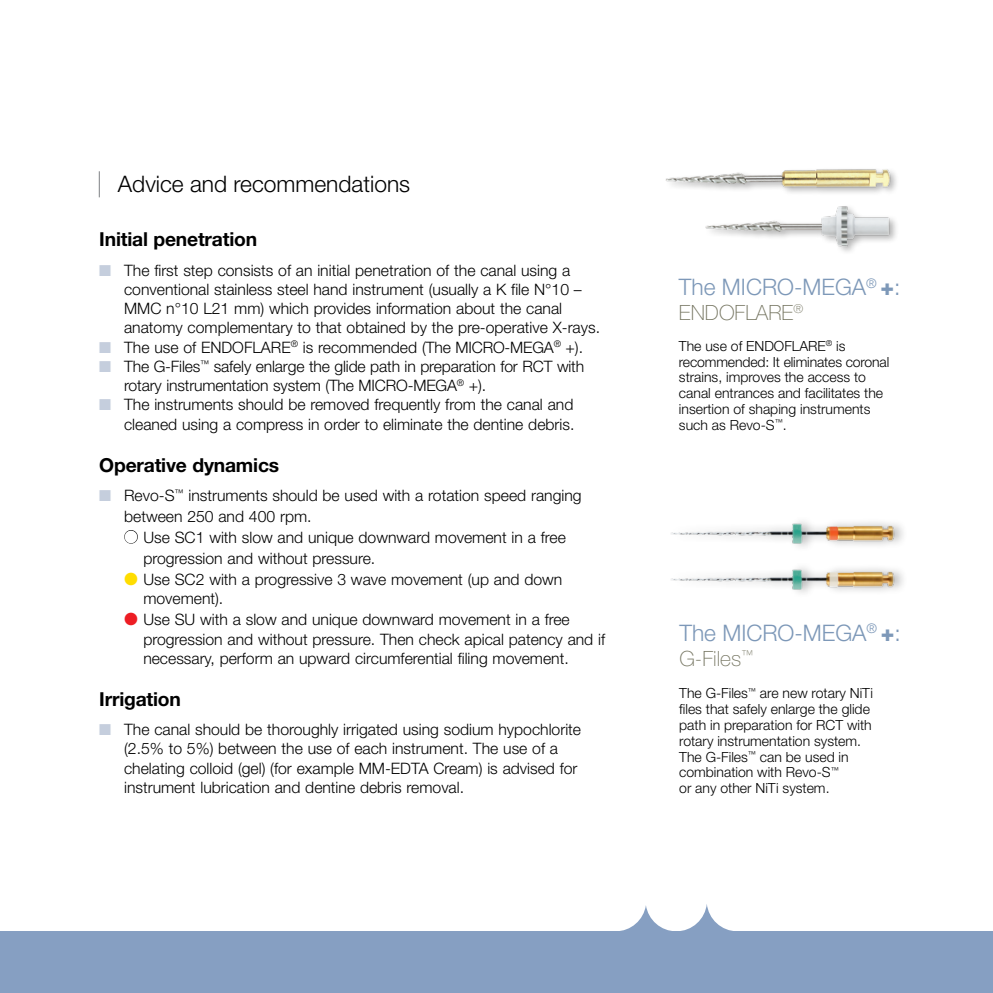
<style>
.page{position:relative;width:993px;height:993px;background:#fff}
.page>*{position:absolute;margin:0;border:0;box-sizing:border-box;transform-origin:0 0}
.t1{font:300 22.75px "Helvetica Neue";color:#7d98b8}
.t2{font:300 22.75px "Helvetica Neue";color:#000}
.t3{font:100 21px "Helvetica Neue";color:#767662}
.t4{font:700 19.25px "Helvetica Neue";letter-spacing:-.01em;color:#000}
.t5{font:300 15.75px/19.2px "Helvetica Neue";color:#000}
.t6{font:300 14px/15.8px "Helvetica Neue";color:#000}
.s1{color:#c5cedd}
.s2{color:#fff}
.s3{color:#fd0}
.s4{color:#ed1d24}
.s5{font-weight:800}
</style>
<div class="page">
<div style="left:0;top:931px;width:992px;height:61px;background:#869fc2"></div>
<svg style="left:620px;top:904px;width:113px;height:27px"></svg>
<svg style="left:99px;top:171px;width:1px;height:26px"></svg>
<svg style="left:124px;top:530px;width:14px;height:14px"></svg>
<img style="left:665px;top:169px;width:232px;height:24px">
<img style="left:705px;top:206px;width:191px;height:46px">
<img style="left:671px;top:521px;width:232px;height:26px">
<img style="left:671px;top:567px;width:232px;height:26px">
<h1 class="t2" style="left:118px;top:170px;width:294px">Advice and recommendations</h1>
<p class="t4" style="left:99px;top:227px;width:159px">Initial penetration</p>
<p class="t5" style="left:124px;top:260px;width:477px;text-indent:-25px"><span class="s1">■</span> The first step consists of an initial penetration of the canal using a conventional stainless steel hand instrument (usually a K file N°10 – MMC n°10 L21 mm) which provides information about the canal anatomy complementary to that obtained by the pre-operative X-rays.</p>
<p class="t5" style="left:99px;top:337px;width:485px"><span class="s1">■</span> The use of ENDOFLARE<sup>®</sup> is recommended (The MICRO-MEGA<sup>®</sup> +).</p>
<p class="t5" style="left:124px;top:356px;width:461px;text-indent:-25px"><span class="s1">■</span> The G-Files<sup>™</sup> safely enlarge the glide path in preparation for RCT with rotary instrumentation system (The MICRO-MEGA<sup>®</sup> +).</p>
<p class="t5" style="left:99px;top:394px;width:476px;text-align:right"><span class="s1">■</span> The instruments should be removed frequently from the canal and cleaned using a compress in order to eliminate the dentine debris.</p>
<p class="t4" style="left:99px;top:453px;width:181px">Operative dynamics</p>
<p class="t5" style="left:124px;top:484px;width:459px;line-height:21px;text-indent:-25px"><span class="s1">■</span> Revo-S<sup>™</sup> instruments should be used with a rotation speed ranging between 250 and 400 rpm.</p>
<p class="t5" style="left:143px;top:526px;width:424px;line-height:21px;text-indent:-19px"><span class="s2">●</span> Use SC1 with slow and unique downward movement in a free progression and without pressure.</p>
<p class="t5" style="left:143px;top:569px;width:420px;text-indent:-19px"><span class="s3">●</span> Use SC2 with a progressive 3 wave movement (up and down movement).</p>
<p class="t5" style="left:143px;top:609px;width:463px;text-indent:-19px"><span class="s4">●</span> Use SU with a slow and unique downward movement in a free progression and without pressure. Then check apical patency and if necessary, perform an upward circumferential filing movement.</p>
<p class="t4" style="left:99px;top:686px;width:83px">Irrigation</p>
<p class="t5" style="left:124px;top:719px;width:458px;text-indent:-25px"><span class="s1">■</span> The canal should be thoroughly irrigated using sodium hypochlorite (2.5% to 5%) between the use of each instrument. The use of a chelating colloid (gel) (for example MM-EDTA Cream) is advised for instrument lubrication and dentine debris removal.</p>
<h1 class="t1" style="left:678px;top:273px;width:76px">The Micro</h1>
<h1 class="t1" style="left:793px;top:273px;width:108px">-Mega<sup>®</sup> <span class="s5">+</span>:</h1>
<h2 class="t3" style="left:678px;top:300px;width:126px">ENDOFLARE<sup>®</sup></h2>
<p class="t6" style="left:678px;top:337px;width:212px">The use of ENDOFLARE<sup>®</sup> is recommended: It eliminates coronal strains, improves the access to canal entrances and facilitates the insertion of shaping instruments such as Revo-S<sup>™</sup>.</p>
<h1 class="t1" style="left:679px;top:619px;width:76px">The Micro</h1>
<h1 class="t1" style="left:794px;top:619px;width:108px">-Mega<sup>®</sup> <span class="s5">+</span>:</h1>
<h2 class="t3" style="left:679px;top:646px;width:75px">G-Files<sup>™</sup></h2>
<p class="t6" style="left:679px;top:685px;width:195px">The G-Files<sup>™</sup> are new rotary NiTi files that safely enlarge the glide path in preparation for RCT with rotary instrumentation system.<br>The G-Files<sup>™</sup> can be used in combination with Revo-S<sup>™<br></sup>or any other NiTi system.</p>
</div>
